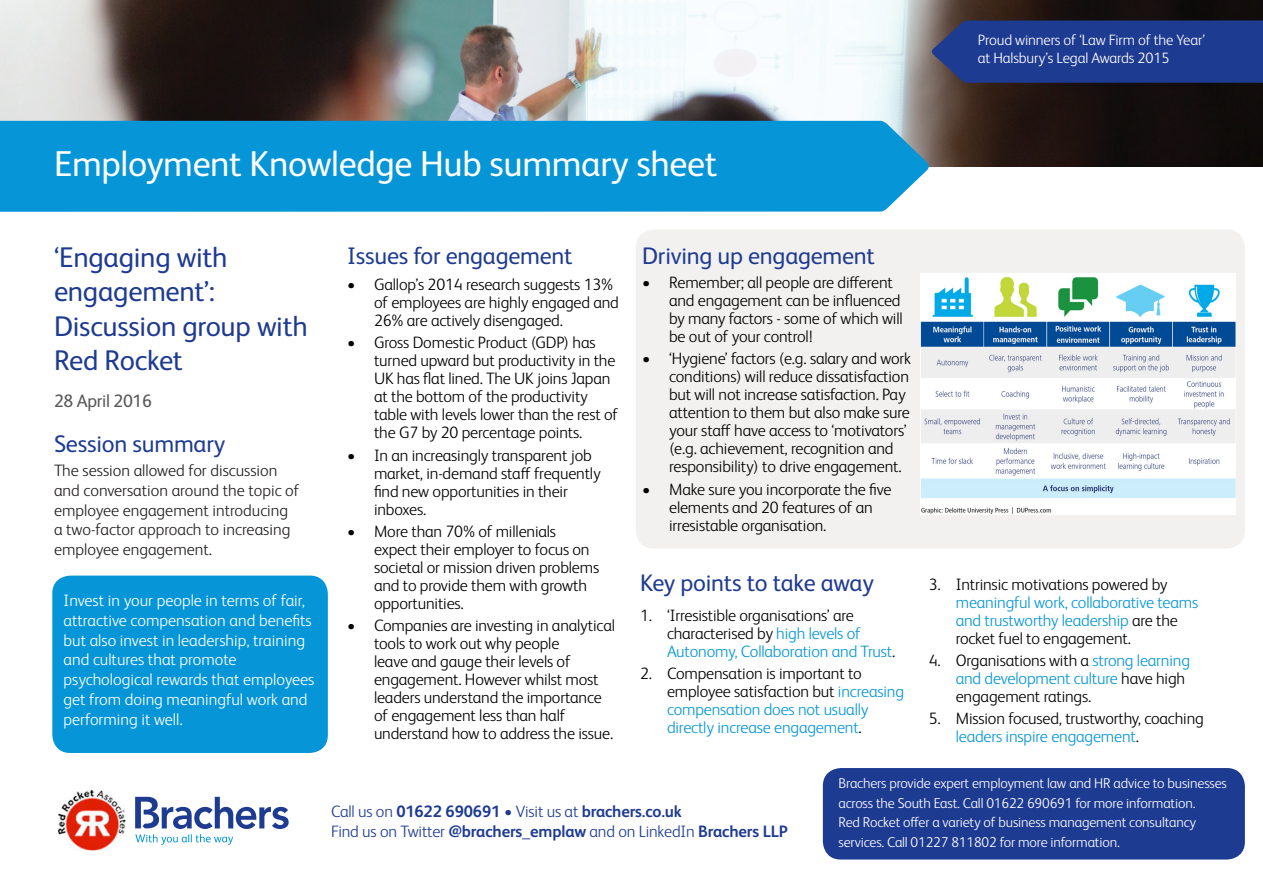
<style>
.page{position:relative;width:1263px;height:893px;background:#fff}
.page>*{position:absolute;margin:0;border:0;box-sizing:border-box;transform-origin:0 0}
.t1{font:36px "FS Albert Pro";letter-spacing:-.01em;color:#fff}
.t2{font:28.5px/34.2px "FS Albert Pro";letter-spacing:-.01em;color:#1e3b92}
.t3{font:24px "FS Albert Pro";letter-spacing:-.01em;color:#1e3b92}
.t4{font:18px "FS Albert Pro";letter-spacing:-.02em;color:#57585a}
.t5{font:300 16.5px/18px "FS Albert Pro";letter-spacing:-.01em;color:#000}
.t6{font:300 16.5px/19.8px "FS Albert Pro";color:#fff}
.t7{font:300 16.5px/19.8px "FS Albert Pro";color:#231f20}
.t8{font:300 16.5px/18px "FS Albert Pro";letter-spacing:-.01em;color:#0696d7}
.t9{font:300 16.5px "FS Albert Pro";letter-spacing:-.01em;color:#1e3b92}
.t10{font:700 16.5px "FS Albert Pro";letter-spacing:-.01em;color:#1e3b92}
.t11{font:300 15px "FS Albert Pro";letter-spacing:-.01em;color:#fff}
.t12{font:300 14.25px/19.5px "FS Albert Pro";letter-spacing:-.01em;color:#fff}
.s1{color:#0696d7}
.s2{color:#000}
.s3{font-weight:300}
.s4{font-weight:700}
</style>
<div class="page">
<div style="left:636px;top:230px;width:609px;height:319px;background:#f2f1f0;border-radius:18px"></div>
<svg style="left:135px;top:797px;width:154px;height:48px"></svg>
<img style="left:0;top:0;width:1263px;height:166px">
<div style="left:0;top:121px;width:929px;height:91px;background:#0696d7"></div>
<svg style="left:932px;top:20px;width:331px;height:63px;background:#213b8d"></svg>
<div style="left:823px;top:768px;width:422px;height:91px;background:#1e3b92;border-radius:18px"></div>
<div style="left:52px;top:576px;width:276px;height:177px;background:#0696d7;border-radius:18px"></div>
<img style="left:920px;top:274px;width:315px;height:241px">
<img style="left:58px;top:790px;width:67px;height:60px">
<p class="t11" style="left:978px;top:30px;width:229px">Proud winners of ‘Law Firm of the Year’</p>
<p class="t11" style="left:978px;top:48px;width:193px">at Halsbury’s Legal Awards 2015</p>
<p class="t1" style="left:54px;top:138px;width:665px">Employment Knowledge Hub summary sheet</p>
<p class="t2" style="left:54px;top:238px;width:175px">‘Engaging with</p>
<p class="t2" style="left:54px;top:272px;width:163px">engagement’:</p>
<p class="t2" style="left:54px;top:307px;width:255px">Discussion group with<br>Red Rocket</p>
<p class="t4" style="left:54px;top:388px;width:100px">28 April 2016</p>
<p class="t3" style="left:54px;top:427px;width:173px">Session summary</p>
<p class="t7" style="left:54px;top:459px;width:247px">The session allowed for discussion and conversation around the topic of employee engagement introducing a two-factor approach to increasing employee engagement.</p>
<p class="t6" style="left:64px;top:589px;width:250px">Invest in your people in terms of fair, attractive compensation and benefits but also invest in leadership, training and cultures that promote</p>
<p class="t6" style="left:64px;top:668px;width:252px">psychological rewards that employees get from doing meaningful work and performing it well.</p>
<p class="t3" style="left:347px;top:238px;width:227px">Issues for engagement</p>
<p class="t5" style="left:374px;top:274px;width:246px;text-indent:-27px">• Gallop’s 2014 research suggests 13% of employees are highly engaged and<br>26% are actively disengaged.</p>
<p class="t5" style="left:374px;top:333px;width:246px;text-indent:-27px">• Gross Domestic Product (GDP) has turned upward but productivity in the UK has flat lined. The UK joins Japan at the bottom of the productivity table with levels lower than the rest of the G7 by 20 percentage points.</p>
<p class="t5" style="left:374px;top:445px;width:228px;text-indent:-27px">• In an increasingly transparent job market, in-demand staff frequently find new opportunities in their inboxes.</p>
<p class="t5" style="left:374px;top:521px;width:227px;text-indent:-27px">• More than 70% of millenials expect their employer to focus on societal or mission driven problems and to provide them with growth opportunities.</p>
<p class="t5" style="left:374px;top:615px;width:242px;text-indent:-27px">• Companies are investing in analytical tools to work out why people<br>leave and gauge their levels of engagement. However whilst most leaders understand the importance of engagement less than half understand how to address the issue.</p>
<p class="t3" style="left:642px;top:238px;width:234px">Driving up engagement</p>
<p class="t5" style="left:669px;top:272px;width:235px;text-indent:-27px">• Remember; all people are different and engagement can be influenced by many factors - some of which will be out of your control!</p>
<p class="t5" style="left:669px;top:349px;width:243px;text-indent:-27px">• ‘Hygiene’ factors (e.g. salary and work conditions) will reduce dissatisfaction but will not increase satisfaction. Pay attention to them but also make sure your staff have access to ‘motivators’ (e.g. achievement, recognition and responsibility) to drive engagement.</p>
<p class="t5" style="left:669px;top:479px;width:224px;text-indent:-27px">• Make sure you incorporate the five elements and 20 features of an irresistable organisation.</p>
<p class="t3" style="left:640px;top:566px;width:235px">Key points to take away</p>
<p class="t5" style="left:667px;top:605px;width:230px;text-indent:-27px">1. ‘Irresistible organisations’ are characterised by <span class="s1">high levels of<br>Autonomy, Collaboration and Trust</span>.</p>
<p class="t8" style="left:667px;top:663px;width:239px;text-indent:-27px"><span class="s2">2. Compensation is important to employee satisfaction but</span> increasing compensation does not usually directly increase engagement<span class="s2">.</span></p>
<p class="t5" style="left:956px;top:574px;width:244px;text-indent:-27px">3. Intrinsic motivations powered by <span class="s1">meaningful work, collaborative teams and trustworthy leadership</span> are the rocket fuel to engagement.</p>
<p class="t5" style="left:956px;top:650px;width:236px;text-indent:-27px">4. Organisations with a <span class="s1">strong learning and development culture</span> have high engagement ratings.</p>
<p class="t5" style="left:956px;top:709px;width:250px;text-indent:-27px">5. Mission focused, trustworthy, coaching <span class="s1">leaders inspire engagement</span>.</p>
<p class="t10" style="left:331px;top:800px;width:352px"><span class="s3">Call us on</span> 01622 690691 <span class="s3">• Visit us at</span> brachers.co.uk</p>
<p class="t9" style="left:331px;top:820px;width:458px">Find us on Twitter <span class="s4">@brachers_emplaw</span> and on LinkedIn <span class="s4">Brachers LLP</span></p>
<p class="t12" style="left:838px;top:773px;width:390px">Brachers provide expert employment law and HR advice to businesses across the South East. Call 01622 690691 for more information.</p>
<p class="t12" style="left:838px;top:812px;width:359px">Red Rocket offer a variety of business management consultancy services. Call 01227 811802 for more information.</p>
</div>
